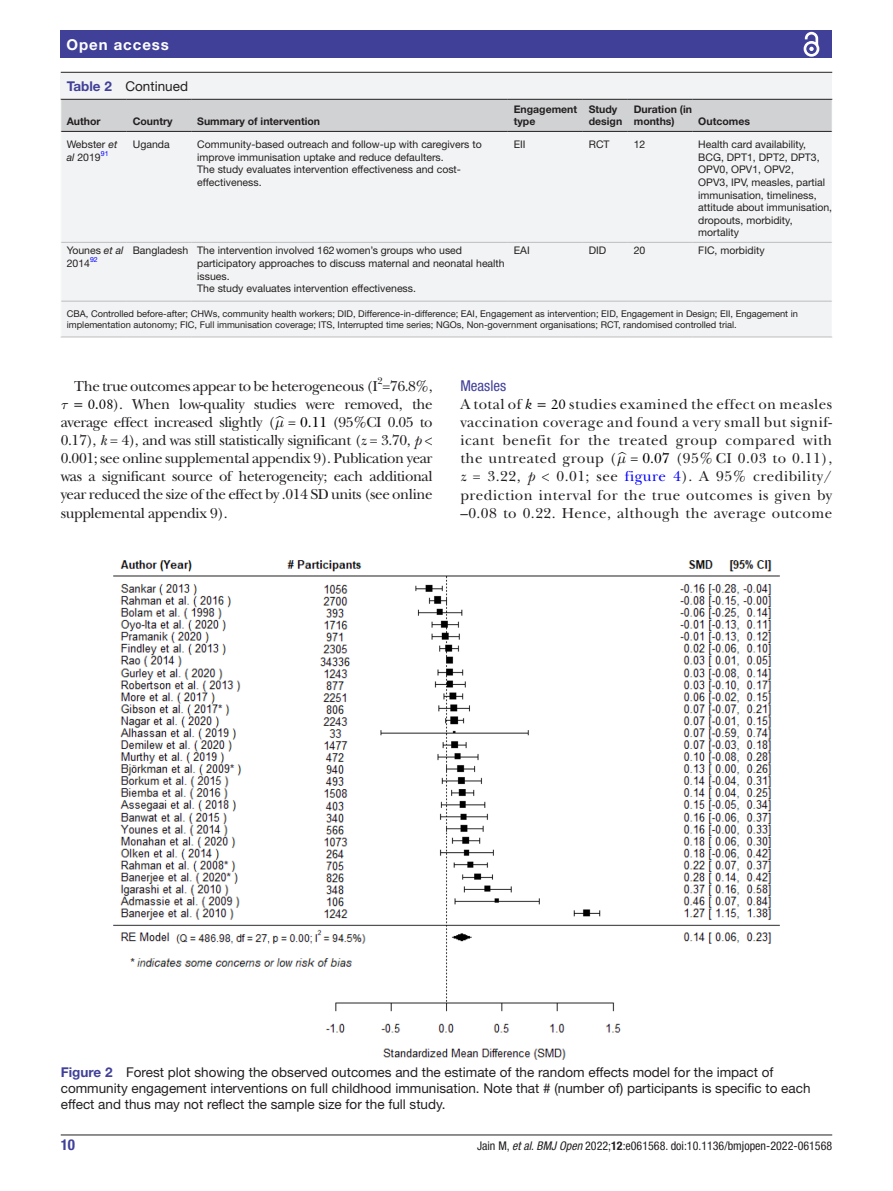
<style>
.page{position:relative;width:893px;height:1191px;background:#fff}
.page>*{position:absolute;margin:0;border:0;box-sizing:border-box;transform-origin:0 0}
.t1{font:15px/18.1px "New Baskerville";letter-spacing:-.025em;color:#231f20;text-align:justify}
.t2{font:700 15px "Helvetica Neue LT Std";letter-spacing:.065em;color:#fff}
.t3{font:condensed 15px "Helvetica Neue LT Std";color:#414099}
.t4{font:700 condensed 15px "Helvetica Neue LT Std";color:#414099}
.t5{font:13.5px/16.2px "Helvetica Neue LT Std";color:#231f20}
.t6{font:condensed 12px "Helvetica Neue LT Std";color:#231f20}
.t7{font:10.5px/12.6px "Helvetica Neue LT Std";color:#231f20}
.t8{font:700 10.5px/12.6px "Helvetica Neue LT Std";color:#231f20}
.t9{font:9.9px "New Baskerville";color:#231f20}
.t10{font:9.3px/11.1px "Helvetica Neue LT Std";color:#231f20}
.t11{font:6.9px "Helvetica Neue LT Std";color:#00f}
.s1{font-weight:700;color:#414099}
.s2{font-style:italic}
.s3{font-family:"CMMI9";font-size:13.5px;color:#000}
.s4{font-family:"Classical Garamond BT";font-size:13.5px;color:#000}
.s5{font-family:"CMMI10";color:#000}
.s6{color:#000}
.s7{font-family:"Classical Garamond BT";font-style:italic;font-size:13.5px;color:#000}
.s8{color:#00f}
.s9{font-weight:700}
</style>
<div class="page">
<hr style="left:61px;top:1134px;width:771px;height:1px;background:#231f20">
<div style="left:61px;top:31px;width:771px;height:27px;background:#414099"></div>
<svg style="left:803px;top:31px;width:17px;height:26px"></svg>
<div style="left:61px;top:91px;width:771px;height:246px;background:#f2f3f4"></div>
<div style="left:61px;top:100px;width:771px;height:31px;background:#d1d2d4"></div>
<hr style="left:61px;top:99px;width:66px;height:1px;background:#231f20">
<hr style="left:61px;top:131px;width:66px;height:1px;background:#231f20">
<hr style="left:127px;top:99px;width:64px;height:1px;background:#231f20">
<hr style="left:127px;top:131px;width:64px;height:1px;background:#231f20">
<hr style="left:191px;top:99px;width:317px;height:1px;background:#231f20">
<hr style="left:191px;top:131px;width:317px;height:1px;background:#231f20">
<hr style="left:508px;top:99px;width:75px;height:1px;background:#231f20">
<hr style="left:508px;top:131px;width:75px;height:1px;background:#231f20">
<hr style="left:583px;top:99px;width:45px;height:1px;background:#231f20">
<hr style="left:583px;top:131px;width:45px;height:1px;background:#231f20">
<hr style="left:628px;top:99px;width:64px;height:1px;background:#231f20">
<hr style="left:628px;top:131px;width:64px;height:1px;background:#231f20">
<hr style="left:692px;top:99px;width:140px;height:1px;background:#231f20">
<hr style="left:692px;top:131px;width:140px;height:1px;background:#231f20">
<hr style="left:61px;top:242px;width:66px;height:1px;background:#bcbdc0">
<hr style="left:127px;top:242px;width:64px;height:1px;background:#bcbdc0">
<hr style="left:191px;top:242px;width:317px;height:1px;background:#bcbdc0">
<hr style="left:508px;top:242px;width:75px;height:1px;background:#bcbdc0">
<hr style="left:583px;top:242px;width:45px;height:1px;background:#bcbdc0">
<hr style="left:628px;top:242px;width:64px;height:1px;background:#bcbdc0">
<hr style="left:692px;top:242px;width:140px;height:1px;background:#bcbdc0">
<hr style="left:61px;top:301px;width:66px;height:1px;background:#bcbdc0">
<hr style="left:61px;top:337px;width:66px;height:1px;background:#bcbdc0">
<hr style="left:127px;top:337px;width:64px;height:1px;background:#bcbdc0">
<hr style="left:191px;top:337px;width:317px;height:1px;background:#bcbdc0">
<hr style="left:508px;top:337px;width:75px;height:1px;background:#bcbdc0">
<hr style="left:583px;top:337px;width:45px;height:1px;background:#bcbdc0">
<hr style="left:628px;top:337px;width:64px;height:1px;background:#bcbdc0">
<hr style="left:692px;top:337px;width:140px;height:1px;background:#bcbdc0">
<hr style="left:127px;top:301px;width:64px;height:1px;background:#bcbdc0">
<hr style="left:191px;top:301px;width:317px;height:1px;background:#bcbdc0">
<hr style="left:508px;top:301px;width:75px;height:1px;background:#bcbdc0">
<hr style="left:583px;top:301px;width:45px;height:1px;background:#bcbdc0">
<hr style="left:628px;top:301px;width:64px;height:1px;background:#bcbdc0">
<hr style="left:692px;top:301px;width:140px;height:1px;background:#bcbdc0">
<div style="left:61px;top:73px;width:771px;height:18px;background:#f2f3f4"></div>
<hr style="left:61px;top:72px;width:771px;height:1px;background:#231f20">
<img style="left:113px;top:561px;width:667px;height:498px">
<p class="t2" style="left:66px;top:35px;width:104px">Open access</p>
<p class="t5" style="left:67px;top:78px;width:123px"><span class="s1">Table 2</span> Continued</p>
<p class="t8" style="left:67px;top:115px;width:35px">Author</p>
<p class="t8" style="left:133px;top:115px;width:41px">Country</p>
<p class="t8" style="left:197px;top:115px;width:124px">Summary of intervention</p>
<p class="t8" style="left:514px;top:102px;width:65px">Engagement type</p>
<p class="t8" style="left:589px;top:102px;width:35px">Study design</p>
<p class="t8" style="left:634px;top:102px;width:60px">Duration (in months)</p>
<p class="t8" style="left:698px;top:115px;width:53px">Outcomes</p>
<p class="t7" style="left:67px;top:138px;width:52px">Webster <span class="s2">et al</span> 2019<sup>91</sup></p>
<p class="t7" style="left:133px;top:138px;width:38px">Uganda</p>
<p class="t7" style="left:197px;top:138px;width:286px">Community-based outreach and follow-up with caregivers to improve immunisation uptake and reduce defaulters.<br>The study evaluates intervention effectiveness and cost&shy;effectiveness.</p>
<p class="t7" style="left:514px;top:138px;width:13px">EII</p>
<p class="t7" style="left:589px;top:138px;width:22px">RCT</p>
<p class="t7" style="left:634px;top:138px;width:13px">12</p>
<p class="t7" style="left:698px;top:138px;width:135px">Health card availability,<br>BCG, DPT1, DPT2, DPT3,<br>OPV0, OPV1, OPV2,<br>OPV3, IPV, measles, partial immunisation, timeliness, attitude about immunisation, dropouts, morbidity, mortality</p>
<p class="t7" style="left:67px;top:244px;width:58px">Younes <span class="s2">et al<br></span>2014</p>
<p class="t11" style="left:90px;top:256px;width:9px">92</p>
<p class="t7" style="left:197px;top:244px;width:309px;text-indent:-65px">Bangladesh The intervention involved 162women’s groups who used participatory approaches to discuss maternal and neonatal health issues.<br>The study evaluates intervention effectiveness.</p>
<p class="t7" style="left:514px;top:244px;width:17px">EAI</p>
<p class="t7" style="left:589px;top:244px;width:19px">DID</p>
<p class="t7" style="left:634px;top:244px;width:13px">20</p>
<p class="t7" style="left:698px;top:244px;width:68px">FIC, morbidity</p>
<p class="t10" style="left:67px;top:308px;width:733px">CBA, Controlled before-after; CHWs, community health workers; DID, Difference-in-difference; EAI, Engagement as intervention; EID, Engagement in Design; EII, Engagement in implementation autonomy; FIC, Full immunisation coverage; ITS, Interrupted time series; NGOs, Non-government organisations; RCT, randomised controlled trial.</p>
<p class="t9" style="left:378px;top:375px;width:7px">2</p>
<p class="t1" style="left:61px;top:395px;width:373px"><span class="s3">τ</span> <span class="s4">= 0.08</span>). When low-quality studies were removed, the average effect increased slightly (<span class="s5">µ</span> <span class="s6">= 0.11</span> (95%CI 0.05 to 0.17), <span class="s2">k</span> = 4), and was still statistically significant (<span class="s2">z</span> = 3.70, <span class="s2">p</span> &lt; 0.001; see online supplemental appendix 9). Publication year was a significant source of heterogeneity; each additional year reduced the size of the effect by .014 SD units (see online supplemental appendix 9).</p>
<p class="t1" style="left:74px;top:377px;width:360px">The true outcomes appear to be heterogeneous (I =76.8%,</p>
<p class="t3" style="left:460px;top:377px;width:47px">Measles</p>
<p class="t1" style="left:460px;top:395px;width:373px">A total of <span class="s7">k</span> <span class="s4">= 20</span> studies examined the effect on measles vaccination coverage and found a very small but signif&shy;icant benefit for the treated group compared with the untreated group (<span class="s5">µ</span> <span class="s6">= 0.07</span> (95% CI 0.03 to 0.11), <span class="s2">z</span> = 3.22, <span class="s2">p</span> &lt; 0.01; see <span class="s8">figure 4</span>). A 95% credibility/ prediction interval for the true outcomes is given by –0.08 to 0.22. Hence, although the average outcome</p>
<p class="t5" style="left:61px;top:1063px;width:751px"><span class="s1">Figure 2</span> Forest plot showing the observed outcomes and the estimate of the random effects model for the impact of community engagement interventions on full childhood immunisation. Note that # (number of) participants is specific to each effect and thus may not reflect the sample size for the full study.</p>
<p class="t4" style="left:61px;top:1135px;width:16px">10</p>
<p class="t6" style="left:477px;top:1138px;width:357px">Jain M, <span class="s2">et al</span>. <span class="s2">BMJ Open</span> 2022;<span class="s9">12</span>:e061568. doi:10.1136/bmjopen-2022-061568</p>
</div>
